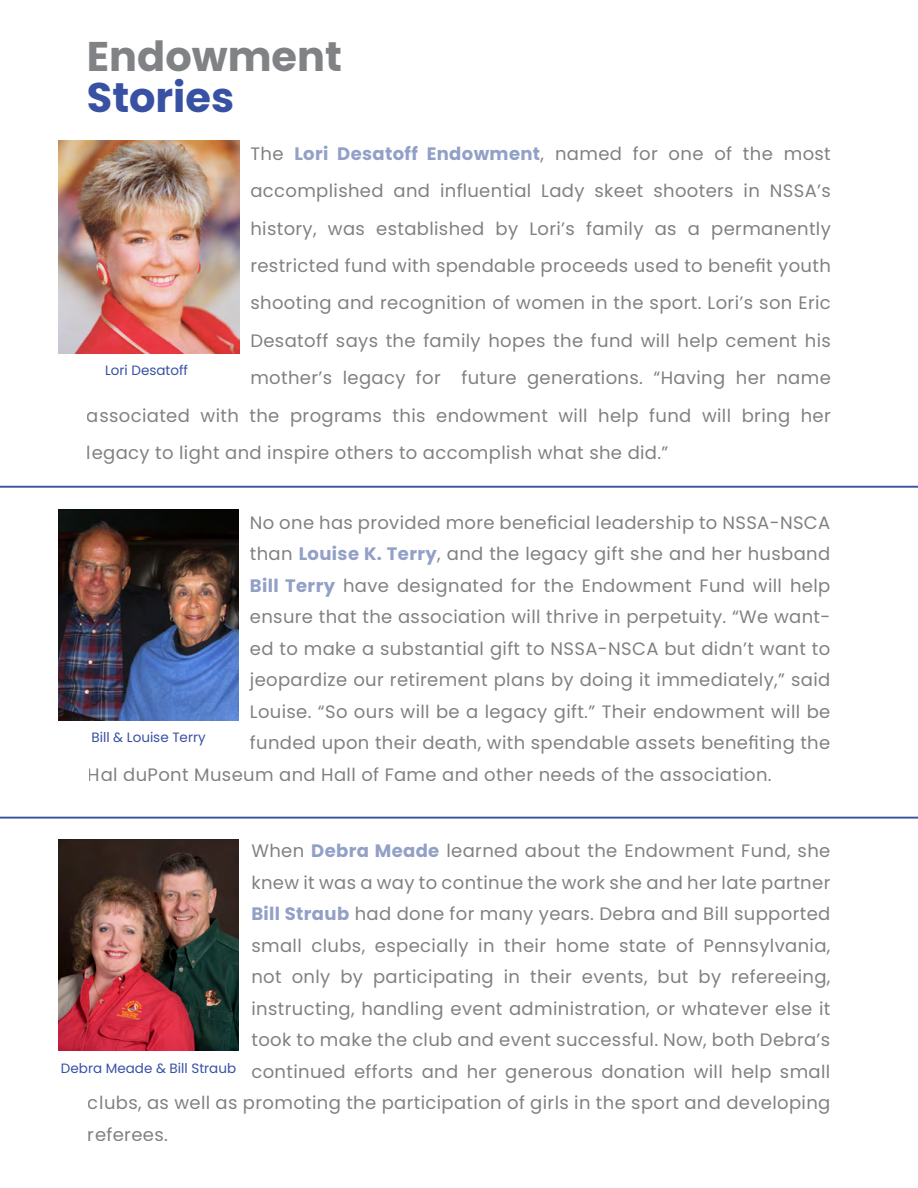
<style>
.page{position:relative;width:918px;height:1188px;background:#fff}
.page>*{position:absolute;margin:0;border:0;box-sizing:border-box;transform-origin:0 0}
.t1{font:700 41.4px "Poppins";color:#808285}
.t2{font:700 41.4px "Poppins";color:#3851a3}
.t3{font:18px "Poppins";letter-spacing:.02em;color:#000}
.t4{font:13.5px "Poppins";color:#3851a3}
.s1{font-weight:700;color:#25408f}
</style>
<div class="page">
<img style="left:58px;top:141px;width:181px;height:212px">
<img style="left:58px;top:510px;width:181px;height:211px">
<img style="left:58px;top:839px;width:181px;height:211px">
<hr style="left:0;top:817px;width:918px;height:2px;background:#3851a3">
<hr style="left:0;top:486px;width:918px;height:2px;background:#3851a3">
<h1 class="t1" style="left:87px;top:32px;width:256px">Endowment</h1>
<h1 class="t2" style="left:87px;top:73px;width:149px">Stories</h1>
<p class="t3" style="left:250px;top:143px;width:582px">The <span class="s1">Lori Desatoff Endowment</span>, named for one of the most</p>
<p class="t3" style="left:250px;top:180px;width:582px">accomplished and influential Lady skeet shooters in NSSA’s</p>
<p class="t3" style="left:250px;top:218px;width:582px">history, was established by Lori’s family as a permanently</p>
<p class="t3" style="left:250px;top:255px;width:582px">restricted fund with spendable proceeds used to benefit youth</p>
<p class="t3" style="left:250px;top:293px;width:582px">shooting and recognition of women in the sport. Lori’s son Eric</p>
<p class="t3" style="left:250px;top:330px;width:582px">Desatoff says the family hopes the fund will help cement his</p>
<p class="t3" style="left:250px;top:368px;width:582px">mother’s legacy for future generations. “Having her name</p>
<p class="t3" style="left:87px;top:405px;width:746px">associated with the programs this endowment will help fund will bring her</p>
<p class="t3" style="left:87px;top:443px;width:583px">legacy to light and inspire others to accomplish what she did.”</p>
<p class="t4" style="left:105px;top:363px;width:84px">Lori Desatoff</p>
<p class="t3" style="left:250px;top:512px;width:582px">No one has provided more beneficial leadership to NSSA-NSCA</p>
<p class="t3" style="left:250px;top:543px;width:582px">than <span class="s1">Louise K. Terry</span>, and the legacy gift she and her husband</p>
<p class="t3" style="left:250px;top:575px;width:582px"><span class="s1">Bill Terry</span> have designated for the Endowment Fund will help</p>
<p class="t3" style="left:250px;top:606px;width:582px">ensure that the association will thrive in perpetuity. “We want-</p>
<p class="t3" style="left:250px;top:638px;width:582px">ed to make a substantial gift to NSSA-NSCA but didn’t want to</p>
<p class="t3" style="left:250px;top:669px;width:582px">jeopardize our retirement plans by doing it immediately,” said</p>
<p class="t3" style="left:250px;top:701px;width:582px">Louise. “So ours will be a legacy gift.” Their endowment will be</p>
<p class="t3" style="left:250px;top:732px;width:582px">funded upon their death, with spendable assets benefiting the</p>
<p class="t3" style="left:88px;top:764px;width:685px">Hal duPont Museum and Hall of Fame and other needs of the association.</p>
<p class="t4" style="left:91px;top:730px;width:116px">Bill &amp; Louise Terry</p>
<p class="t3" style="left:251px;top:841px;width:581px">When <span class="s1">Debra Meade</span> learned about the Endowment Fund, she</p>
<p class="t3" style="left:251px;top:872px;width:581px">knew it was a way to continue the work she and her late partner</p>
<p class="t3" style="left:251px;top:904px;width:580px"><span class="s1">Bill Straub</span> had done for many years. Debra and Bill supported</p>
<p class="t3" style="left:251px;top:935px;width:581px">small clubs, especially in their home state of Pennsylvania,</p>
<p class="t3" style="left:251px;top:967px;width:581px">not only by participating in their events, but by refereeing,</p>
<p class="t3" style="left:251px;top:998px;width:581px">instructing, handling event administration, or whatever else it</p>
<p class="t3" style="left:251px;top:1030px;width:580px">took to make the club and event successful. Now, both Debra’s</p>
<p class="t3" style="left:251px;top:1061px;width:580px">continued efforts and her generous donation will help small</p>
<p class="t3" style="left:88px;top:1093px;width:744px">clubs, as well as promoting the participation of girls in the sport and developing</p>
<p class="t3" style="left:88px;top:1124px;width:82px">referees.</p>
<p class="t4" style="left:61px;top:1061px;width:177px">Debra Meade &amp; Bill Straub</p>
</div>
